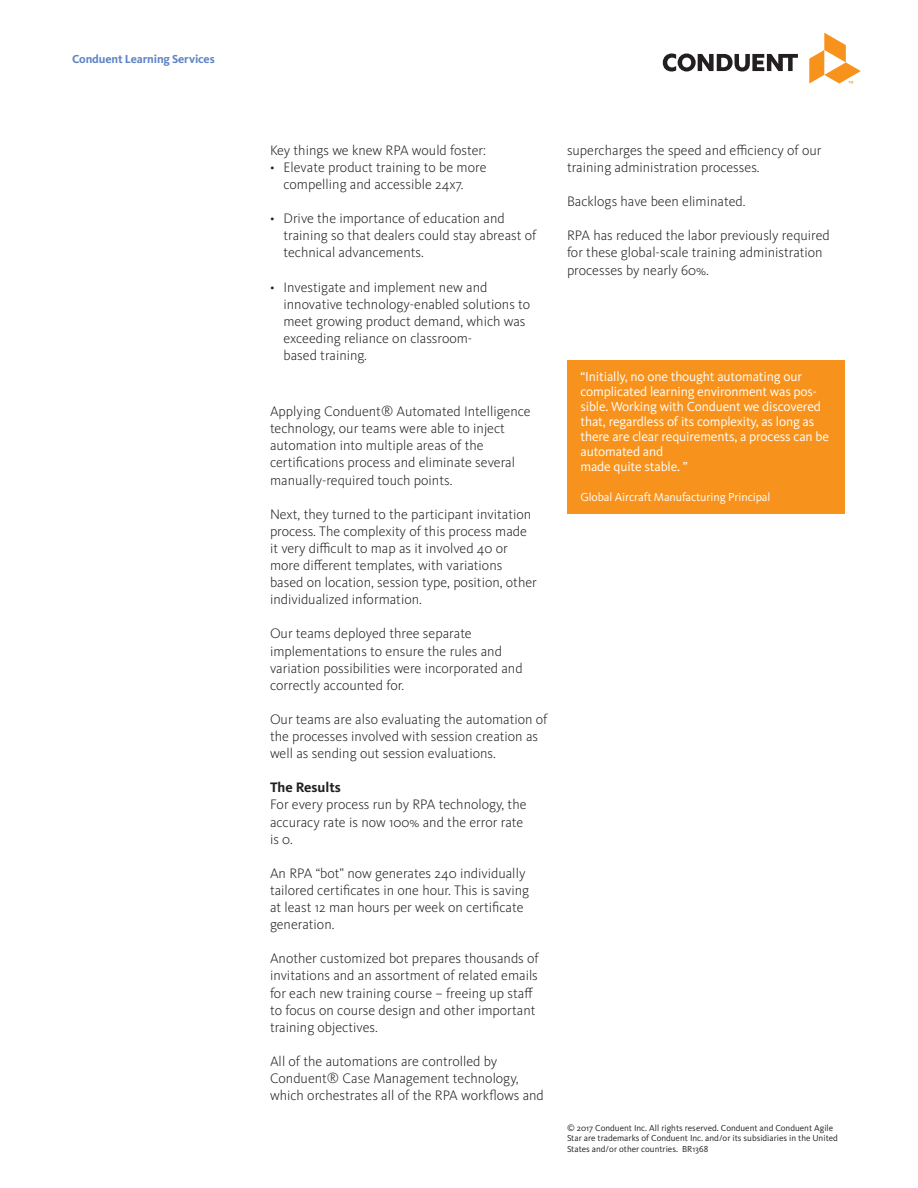
<style>
.page{position:relative;width:918px;height:1188px;background:#fff}
.page>*{position:absolute;margin:0;border:0;box-sizing:border-box;transform-origin:0 0}
.Cover_intro_text_-_b{font:300 14.25px/17.1px "Kievit Pro";color:#231f20}
.Business_catefory{font:13.5px/15px "Kievit Pro";letter-spacing:-.01em;color:#fff}
.Business_catefory-2{font:12px "Kievit Pro";letter-spacing:-.01em;color:#fff}
.Business_category{font:700 12px "Kievit Pro";letter-spacing:-.01em;color:#5f84c3}
.Legal{font:9px/10.5px "Kievit Pro";color:#231f20}
.s1{font-weight:700}
</style>
<div class="page">
<svg style="left:663px;top:53px;width:135px;height:19px"></svg>
<svg style="left:809px;top:33px;width:52px;height:51px"></svg>
<div style="left:568px;top:361px;width:277px;height:153px;background:#f7931d"></div>
<p class="Business_category" style="left:72px;top:52px;width:144px">Conduent Learning Services</p>
<p class="Cover_intro_text_-_b" style="left:270px;top:141px;width:218px">Key things we knew RPA would foster:</p>
<p class="Cover_intro_text_-_b" style="left:284px;top:159px;width:204px;text-indent:-14px">• Elevate product training to be more compelling and accessible 24x7.</p>
<p class="Cover_intro_text_-_b" style="left:284px;top:210px;width:254px;text-indent:-14px">• Drive the importance of education and training so that dealers could stay abreast of technical advancements.</p>
<p class="Cover_intro_text_-_b" style="left:284px;top:278px;width:248px;text-indent:-14px">• Investigate and implement new and innovative technology-enabled solutions to meet growing product demand, which was exceeding reliance on classroom-<br>based training.</p>
<p class="Cover_intro_text_-_b" style="left:270px;top:403px;width:262px">Applying Conduent® Automated Intelligence technology, our teams were able to inject automation into multiple areas of the certifications process and eliminate several manually-required touch points.</p>
<p class="Cover_intro_text_-_b" style="left:270px;top:505px;width:268px">Next, they turned to the participant invitation process. The complexity of this process made it very difficult to map as it involved 40 or more different templates, with variations based on location, session type, position, other individualized information.</p>
<p class="Cover_intro_text_-_b" style="left:270px;top:625px;width:254px">Our teams deployed three separate implementations to ensure the rules and variation possibilities were incorporated and correctly accounted for.</p>
<p class="Cover_intro_text_-_b" style="left:270px;top:711px;width:279px">Our teams are also evaluating the automation of the processes involved with session creation as well as sending out session evaluations.</p>
<p class="Cover_intro_text_-_b" style="left:270px;top:779px;width:258px"><span class="s1">The Results<br></span>For every process run by RPA technology, the accuracy rate is now 100% and the error rate is 0.</p>
<p class="Cover_intro_text_-_b" style="left:270px;top:864px;width:261px">An RPA “bot” now generates 240 individually tailored certificates in one hour. This is saving at least 12 man hours per week on certificate generation.</p>
<p class="Cover_intro_text_-_b" style="left:270px;top:950px;width:270px">Another customized bot prepares thousands of invitations and an assortment of related emails for each new training course – freeing up staff to focus on course design and other important training objectives.</p>
<p class="Cover_intro_text_-_b" style="left:270px;top:1053px;width:275px">All of the automations are controlled by<br>Conduent® Case Management technology, which orchestrates all of the RPA workflows and</p>
<p class="Cover_intro_text_-_b" style="left:567px;top:141px;width:256px">supercharges the speed and efficiency of our training administration processes.</p>
<p class="Cover_intro_text_-_b" style="left:567px;top:193px;width:180px">Backlogs have been eliminated.</p>
<p class="Cover_intro_text_-_b" style="left:567px;top:227px;width:264px">RPA has reduced the labor previously required for these global-scale training administration processes by nearly 60%.</p>
<p class="Business_catefory" style="left:580px;top:369px;width:250px">“Initially, no one thought automating our complicated learning environment was pos&shy;sible. Working with Conduent we discovered that, regardless of its complexity, as long as there are clear requirements, a process can be automated and</p>
<p class="Business_catefory" style="left:580px;top:459px;width:109px">made quite stable. ”</p>
<p class="Business_catefory-2" style="left:580px;top:490px;width:191px">Global Aircraft Manufacturing Principal</p>
<p class="Legal" style="left:567px;top:1123px;width:272px">© 2017 Conduent Inc. All rights reserved. Conduent and Conduent Agile<br>Star are trademarks of Conduent Inc. and/or its subsidiaries in the United<br>States and/or other countries. BR1368</p>
</div>
